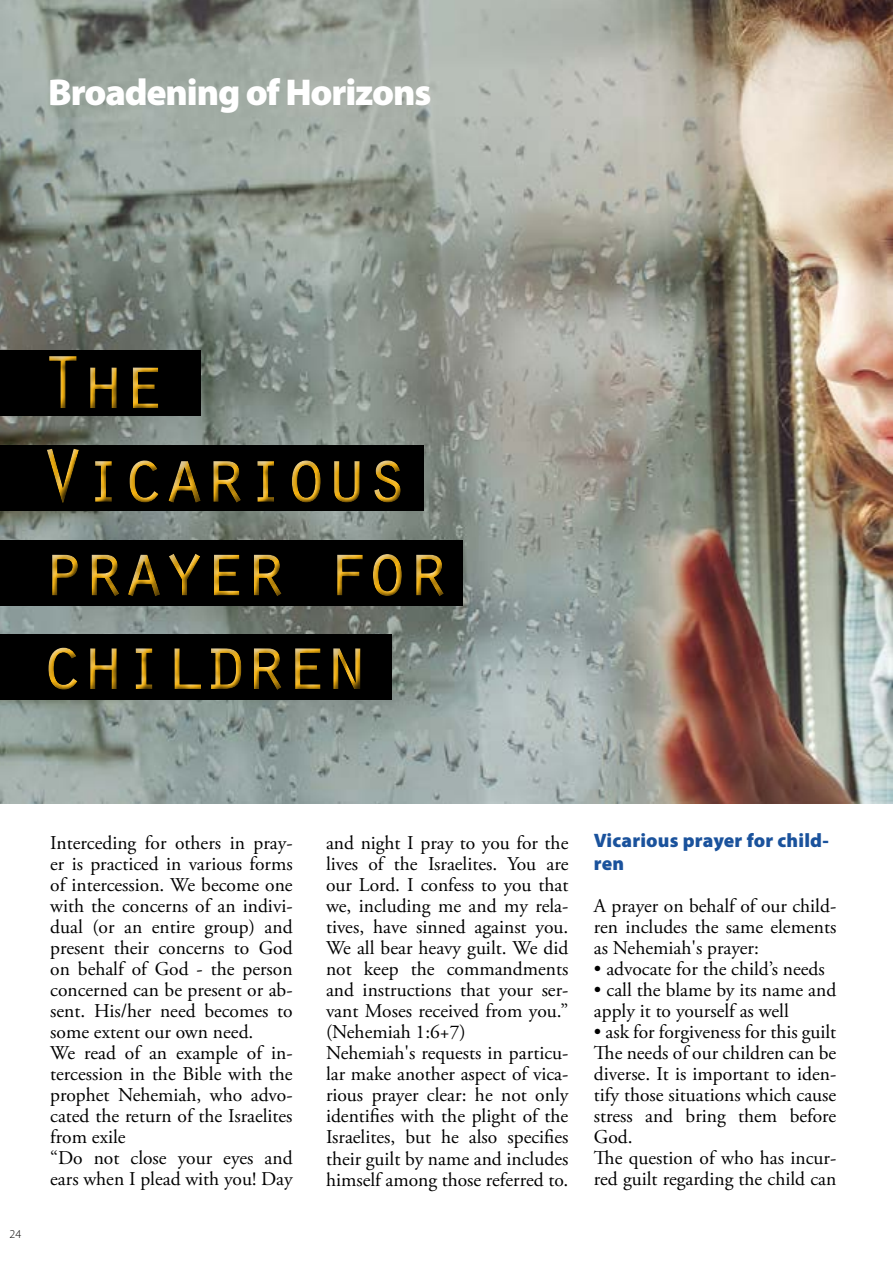
<style>
.page{position:relative;width:893px;height:1263px;background:#fff}
.page>*{position:absolute;margin:0;border:0;box-sizing:border-box;transform-origin:0 0}
.t1{font:78px/93.6px "Orator Std";letter-spacing:-.08em;color:#f8b511}
.t2{font:900 37.5px "Myriad Pro";letter-spacing:-.03em;color:#fff}
.t3{font:19.5px/21px "Adobe Garamond Pro";color:#000}
.t4{font:900 19.5px/23.4px "Myriad Pro";letter-spacing:.01em;color:#1a529c}
.t5{font:300 12px "Myriad Pro";color:#000}
</style>
<div class="page">
<img style="left:0;top:0;width:893px;height:804px">
<div style="left:0;top:350px;width:201px;height:65px;background:#000"></div>
<div style="left:0;top:445px;width:423px;height:66px;background:#000"></div>
<div style="left:0;top:540px;width:462px;height:66px;background:#000"></div>
<div style="left:0;top:634px;width:391px;height:66px;background:#000"></div>
<div style="left:32px;top:337px;width:427px;height:371px;background:#000;opacity:.5"></div>
<div style="left:37px;top:345px;width:413px;height:351px;background:#fff;opacity:.75"></div>
<div style="left:41px;top:349px;width:414px;height:352px;background:#000;opacity:.75"></div>
<h2 class="t2" style="left:48px;top:67px;width:385px">Broadening of Horizons</h2>
<h1 class="t1" style="left:40px;top:332px;width:413px">The<br>Vicarious prayer for children</h1>
<p class="t5" style="left:10px;top:1226px;width:13px">24</p>
<p class="t3" style="left:50px;top:833px;width:244px">Interceding for others in pray&shy;er is practiced in various forms of intercession. We become one with the concerns of an indivi&shy;dual (or an entire group) and present their concerns to God on behalf of God - the person concerned can be present or ab&shy;sent. His/her need becomes to some extent our own need.<br>We read of an example of in&shy;tercession in the Bible with the prophet Nehemiah, who advo&shy;cated the return of the Israelites from exile<br>“Do not close your eyes and ears when I plead with you! Day</p>
<p class="t3" style="left:326px;top:833px;width:244px">and night I pray to you for the lives of the Israelites. You are our Lord. I confess to you that we, including me and my rela&shy;tives, have sinned against you.<br>We all bear heavy guilt. We did not keep the commandments and instructions that your ser&shy;vant Moses received from you.” (Nehemiah 1:6+7)<br>Nehemiah's requests in particu&shy;lar make another aspect of vica&shy;rious prayer clear: he not only identifies with the plight of the<br>Israelites, but he also specifies their guilt by name and includes himself among those referred to.</p>
<p class="t4" style="left:594px;top:827px;width:236px">Vicarious prayer for child&shy;ren</p>
<p class="t3" style="left:594px;top:896px;width:244px;text-align:justify">A prayer on behalf of our child&shy;ren includes the same elements as Nehemiah's prayer:</p>
<p class="t3" style="left:594px;top:959px;width:232px">• advocate for the child’s needs</p>
<p class="t3" style="left:594px;top:980px;width:244px">• call the blame by its name and apply it to yourself as well</p>
<p class="t3" style="left:594px;top:1022px;width:244px">• ask for forgiveness for this guilt<br>The needs of our children can be diverse. It is important to iden&shy;tify those situations which cause stress and bring them before<br>God.<br>The question of who has incur&shy;red guilt regarding the child can</p>
</div>
